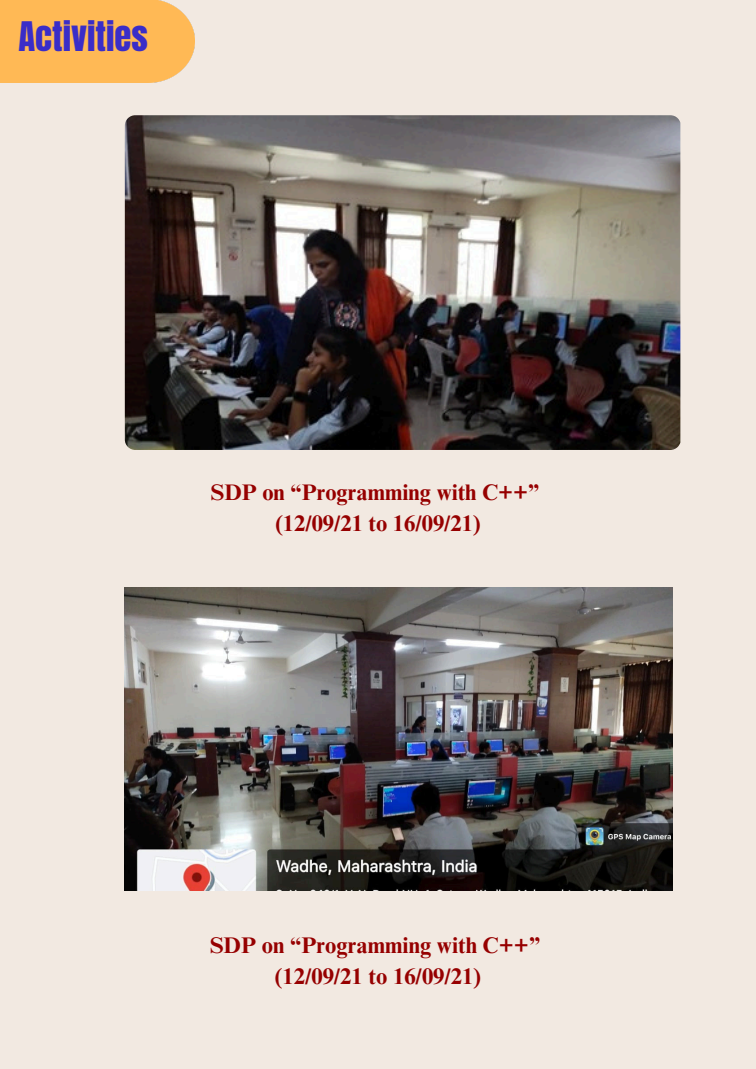
<style>
.page{position:relative;width:756px;height:1069px;background:#f2e9e1}
.page>*{position:absolute;margin:0;border:0;box-sizing:border-box;transform-origin:0 0}
.t1{font:34.6px "Anton";color:#3a2dc8}
.t2{font:700 22.6px "Times NRMT Pro";color:#960000}
.t3{font:700 22.5px "Times NRMT Pro";color:#960000}
</style>
<div class="page">
<div style="left:0;top:0;width:194px;height:83px;background:#ffb955"></div>
<img style="left:125px;top:115px;width:555px;height:335px">
<img style="left:125px;top:587px;width:547px;height:303px">
<h1 class="t1" style="left:18px;top:12px;width:131px">Activities</h1>
<p class="t3" style="left:211px;top:484px;width:330px">SDP on “Programming with C++”</p>
<p class="t3" style="left:275px;top:515px;width:207px">(12/09/21 to 16/09/21)</p>
<p class="t2" style="left:210px;top:936px;width:332px">SDP on “Programming with C++”</p>
<p class="t2" style="left:275px;top:968px;width:208px">(12/09/21 to 16/09/21)</p>
</div>
